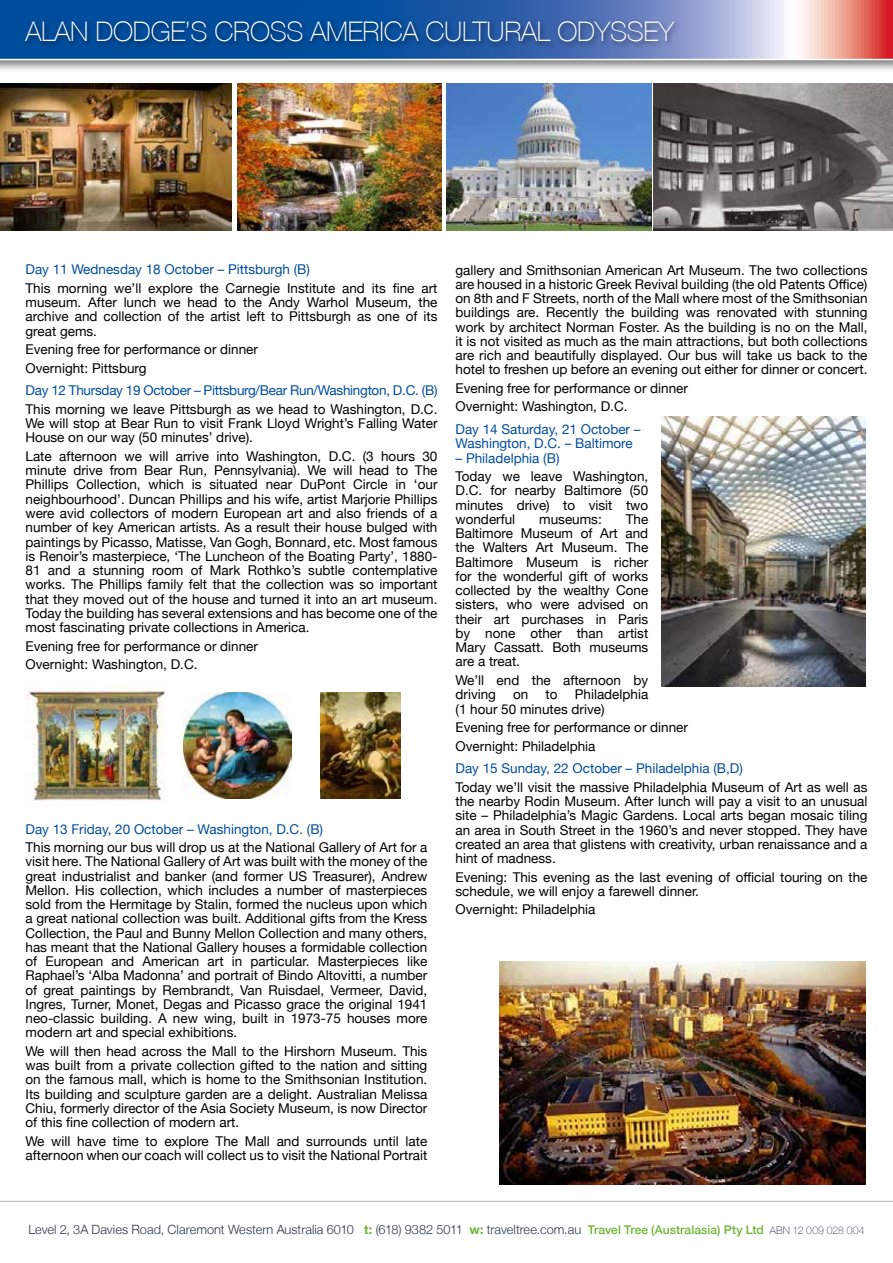
<style>
.page{position:relative;width:893px;height:1263px;background:#fff}
.page>*{position:absolute;margin:0;border:0;box-sizing:border-box;transform-origin:0 0}
.t1{font:100 27px "Helvetica Neue LT";letter-spacing:-.01em;color:#fff}
.t2{font:13.5px/14.2px "Helvetica Neue";color:#000;text-align:justify}
.t3{font:13.5px/14.2px "Helvetica Neue";color:#004d9d}
.t4{font:13.5px "Helvetica Neue";letter-spacing:-.02em;color:#004d9d}
.t5{font:300 12.75px "Helvetica Neue LT";color:#2c3946}
.s1{font-weight:700;color:#6cb535}
.s2{font-weight:500;font-size:12px;color:#6cb535}
.s3{font-weight:100;font-size:10.5px}
</style>
<div class="page">
<div style="left:0;top:0;width:893px;height:73px;background:#000;opacity:.5"></div>
<svg style="left:0;top:0;width:893px;height:60px;background:#637db0"></svg>
<div style="left:23px;top:19px;width:657px;height:29px;background:#000;opacity:.51"></div>
<img style="left:447px;top:84px;width:204px;height:146px">
<img style="left:237px;top:84px;width:204px;height:146px">
<img style="left:0;top:84px;width:232px;height:146px">
<img style="left:653px;top:84px;width:240px;height:146px">
<img style="left:26px;top:687px;width:139px;height:114px">
<img style="left:184px;top:693px;width:108px;height:105px">
<img style="left:321px;top:693px;width:80px;height:105px">
<img style="left:661px;top:417px;width:204px;height:270px">
<img style="left:499px;top:961px;width:366px;height:223px">
<hr style="left:0;top:1201px;width:893px;height:1px;background:#bababa">
<h1 class="t1" style="left:26px;top:16px;width:650px">ALAN DODGE’S CROSS AMERICA CULTURAL ODYSSEY</h1>
<p class="t3" style="left:26px;top:263px;width:286px">Day 11 Wednesday 18 October – Pittsburgh (B)</p>
<p class="t2" style="left:26px;top:282px;width:413px">This morning we’ll explore the Carnegie Institute and its fine art museum. After lunch we head to the Andy Warhol Museum, the archive and collection of the artist left to Pittsburgh as one of its great gems.</p>
<p class="t2" style="left:26px;top:341px;width:234px;line-height:18.5px">Evening free for performance or dinner<br>Overnight: Pittsburg</p>
<p class="t4" style="left:26px;top:381px;width:413px">Day 12 Thursday 19 October – Pittsburg/Bear Run/Washington, D.C. (B)</p>
<p class="t2" style="left:26px;top:403px;width:414px">This morning we leave Pittsburgh as we head to Washington, D.C.<br>We will stop at Bear Run to visit Frank Lloyd Wright’s Falling Water House on our way (50 minutes’ drive).</p>
<p class="t2" style="left:26px;top:450px;width:413px">Late afternoon we will arrive into Washington, D.C. (3 hours 30 minute drive from Bear Run, Pennsylvania). We will head to The Phillips Collection, which is situated near DuPont Circle in ‘our neighbourhood’. Duncan Phillips and his wife, artist Marjorie Phillips were avid collectors of modern European art and also friends of a number of key American artists. As a result their house bulged with paintings by Picasso, Matisse, Van Gogh, Bonnard, etc. Most famous is Renoir’s masterpiece, ‘The Luncheon of the Boating Party’, 1880- 81 and a stunning room of Mark Rothko’s subtle contemplative works. The Phillips family felt that the collection was so important that they moved out of the house and turned it into an art museum.<br>Today the building has several extensions and has become one of the most fascinating private collections in America.</p>
<p class="t2" style="left:26px;top:637px;width:234px;line-height:18.5px">Evening free for performance or dinner<br>Overnight: Washington, D.C.</p>
<p class="t3" style="left:26px;top:822px;width:299px">Day 13 Friday, 20 October – Washington, D.C. (B)</p>
<p class="t2" style="left:26px;top:841px;width:403px">This morning our bus will drop us at the National Gallery of Art for a visit here. The National Gallery of Art was built with the money of the great industrialist and banker (and former US Treasurer), Andrew Mellon. His collection, which includes a number of masterpieces sold from the Hermitage by Stalin, formed the nucleus upon which a great national collection was built. Additional gifts from the Kress Collection, the Paul and Bunny Mellon Collection and many others, has meant that the National Gallery houses a formidable collection of European and American art in particular. Masterpieces like Raphael’s ‘Alba Madonna’ and portrait of Bindo Altovitti, a number of great paintings by Rembrandt, Van Ruisdael, Vermeer, David, Ingres, Turner, Monet, Degas and Picasso grace the original 1941 neo-classic building. A new wing, built in 1973-75 houses more modern art and special exhibitions.</p>
<p class="t2" style="left:26px;top:1045px;width:403px">We will then head across the Mall to the Hirshorn Museum. This was built from a private collection gifted to the nation and sitting on the famous mall, which is home to the Smithsonian Institution.<br>Its building and sculpture garden are a delight. Australian Melissa Chiu, formerly director of the Asia Society Museum, is now Director of this fine collection of modern art.</p>
<p class="t2" style="left:26px;top:1134px;width:403px">We will have time to explore The Mall and surrounds until late afternoon when our coach will collect us to visit the National Portrait</p>
<p class="t2" style="left:455px;top:263px;width:413px">gallery and Smithsonian American Art Museum. The two collections are housed in a historic Greek Revival building (the old Patents Office) on 8th and F Streets, north of the Mall where most of the Smithsonian buildings are. Recently the building was renovated with stunning work by architect Norman Foster. As the building is no on the Mall, it is not visited as much as the main attractions, but both collections are rich and beautifully displayed. Our bus will take us back to the hotel to freshen up before an evening out either for dinner or concert.</p>
<p class="t2" style="left:455px;top:380px;width:234px;line-height:18.5px">Evening free for performance or dinner<br>Overnight: Washington, D.C.</p>
<p class="t3" style="left:455px;top:423px;width:187px">Day 14 Saturday, 21 October –<br>Washington, D.C. – Baltimore</p>
<p class="t3" style="left:455px;top:451px;width:106px">– Philadelphia (B)</p>
<p class="t2" style="left:455px;top:470px;width:194px">Today we leave Washington, D.C. for nearby Baltimore (50 minutes drive) to visit two wonderful</p>
<p class="t2" style="left:455px;top:513px;width:194px;text-indent:170px">The Baltimore Museum of Art and the Walters Art Museum. The Baltimore Museum is richer for the wonderful gift of works collected by the wealthy Cone sisters, who were advised on their art purchases in Paris by none other than artist Mary Cassatt. Both museums are a treat.</p>
<p class="t2" style="left:455px;top:674px;width:194px">We’ll end the afternoon by driving</p>
<p class="t2" style="left:539px;top:513px;width:64px">museums:</p>
<p class="t2" style="left:455px;top:688px;width:194px;text-indent:119px">Philadelphia (1 hour 50 minutes drive)</p>
<p class="t2" style="left:455px;top:719px;width:234px;line-height:18.5px">Evening free for performance or dinner<br>Overnight: Philadelphia</p>
<p class="t3" style="left:455px;top:762px;width:289px">Day 15 Sunday, 22 October – Philadelphia (B,D)</p>
<p class="t2" style="left:455px;top:781px;width:413px">Today we’ll visit the massive Philadelphia Museum of Art as well as the nearby Rodin Museum. After lunch will pay a visit to an unusual site – Philadelphia’s Magic Gardens. Local arts began mosaic tiling an area in South Street in the 1960’s and never stopped. They have created an area that glistens with creativity, urban renaissance and a hint of madness.</p>
<p class="t2" style="left:455px;top:870px;width:413px">Evening: This evening as the last evening of official touring on the schedule, we will enjoy a farewell dinner.</p>
<p class="t2" style="left:455px;top:903px;width:142px">Overnight: Philadelphia</p>
<p class="t2" style="left:513px;top:688px;width:17px">on</p>
<p class="t2" style="left:546px;top:688px;width:14px">to</p>
<p class="t5" style="left:28px;top:1222px;width:838px">Level 2, 3A Davies Road, Claremont Western Australia 6010 <span class="s1">t:</span> (618) 9382 5011 <span class="s1">w:</span> traveltree.com.au <span class="s2">Travel Tree (Australasia) Pty Ltd</span> <span class="s3">ABN 12 009 028 004</span></p>
</div>
